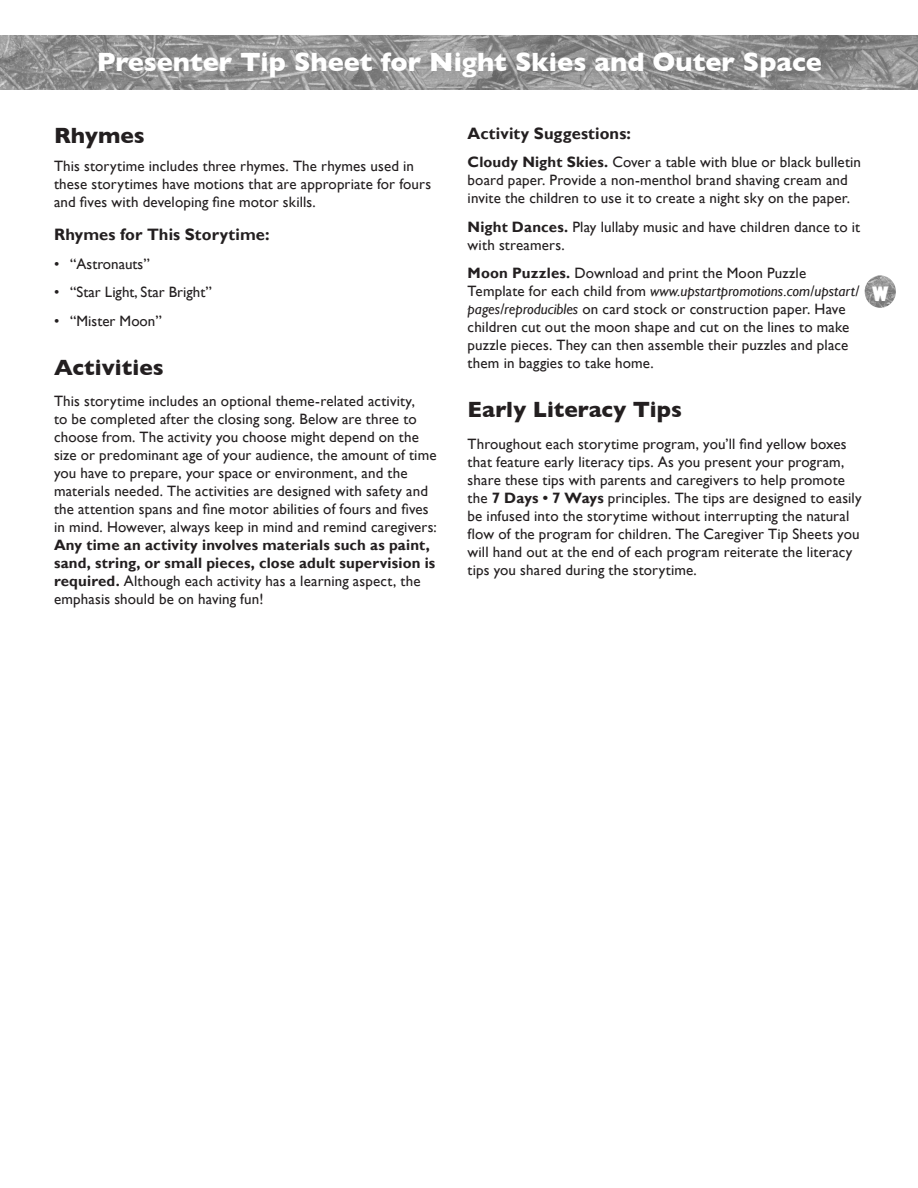
<style>
.page{position:relative;width:918px;height:1188px;background:#fff}
.page>*{position:absolute;margin:0;border:0;box-sizing:border-box;transform-origin:0 0}
.t1{font:700 27px "Gill Sans";color:#fff}
.Large_Header{font:700 22.5px "Gill Sans";color:#231f20}
.Indent_list{font:700 22.5px "Gill Sans";letter-spacing:.005em;color:#231f20}
.t2{font:800 condensed 19.5px "Gill Sans Std";color:#fff}
.Song_Title{font:700 16.5px "Gill Sans";letter-spacing:.005em;color:#231f20}
.Song_Body{font:15px/18px "Gill Sans";letter-spacing:.01em;color:#231f20}
.Indent_list-2{font:15px "Gill Sans";color:#231f20}
.s1{font-weight:700}
.s2{font-style:italic}
</style>
<div class="page">
<img style="left:0;top:36px;width:918px;height:54px">
<img style="left:865px;top:275px;width:31px;height:33px">
<p class="t1" style="left:97px;top:46px;width:727px">Presenter Tip Sheet for Night Skies and Outer Space</p>
<p class="Indent_list" style="left:54px;top:122px;width:92px">Rhymes</p>
<p class="Song_Body" style="left:54px;top:158px;width:379px">This storytime includes three rhymes. The rhymes used in these storytimes have motions that are appropriate for fours and fives with developing fine motor skills.</p>
<p class="Song_Title" style="left:54px;top:225px;width:217px">Rhymes for This Storytime:</p>
<p class="Indent_list-2" style="left:54px;top:255px;width:97px">• “Astronauts”</p>
<p class="Indent_list-2" style="left:54px;top:284px;width:159px">• “Star Light, Star Bright”</p>
<p class="Indent_list-2" style="left:54px;top:312px;width:109px">• “Mister Moon”</p>
<p class="Large_Header" style="left:54px;top:354px;width:111px">Activities</p>
<p class="Song_Body" style="left:54px;top:392px;width:384px">This storytime includes an optional theme-related activity,<br>to be completed after the closing song. Below are three to choose from. The activity you choose might depend on the size or predominant age of your audience, the amount of time you have to prepare, your space or environment, and the materials needed. The activities are designed with safety and the attention spans and fine motor abilities of fours and fives in mind. However, always keep in mind and remind caregivers:<br><span class="s1">Any time an activity involves materials such as paint, sand, string, or small pieces, close adult supervision is required.</span> Although each activity has a learning aspect, the emphasis should be on having fun!</p>
<p class="Song_Title" style="left:468px;top:123px;width:165px">Activity Suggestions:</p>
<p class="Song_Body" style="left:468px;top:154px;width:395px"><span class="s1">Cloudy Night Skies.</span> Cover a table with blue or black bulletin board paper. Provide a non-menthol brand shaving cream and invite the children to use it to create a night sky on the paper.</p>
<p class="Song_Body" style="left:468px;top:218px;width:394px"><span class="s1">Night Dances.</span> Play lullaby music and have children dance to it with streamers.</p>
<p class="Song_Body" style="left:468px;top:265px;width:393px"><span class="s1">Moon Puzzles.</span> Download and print the Moon Puzzle Template for each child from <span class="s2">www.upstartpromotions.com/upstart/ pages/reproducibles</span> on card stock or construction paper. Have children cut out the moon shape and cut on the lines to make puzzle pieces. They can then assemble their puzzles and place them in baggies to take home.</p>
<p class="Large_Header" style="left:468px;top:396px;width:216px">Early Literacy Tips</p>
<p class="Song_Body" style="left:468px;top:435px;width:396px">Throughout each storytime program, you’ll find yellow boxes that feature early literacy tips. As you present your program, share these tips with parents and caregivers to help promote the <span class="s1">7 Days • 7 Ways</span> principles. The tips are designed to easily be infused into the storytime without interrupting the natural flow of the program for children. The Caregiver Tip Sheets you will hand out at the end of each program reiterate the literacy tips you shared during the storytime.</p>
<p class="t2" style="left:872px;top:281px;width:18px">W</p>
</div>
